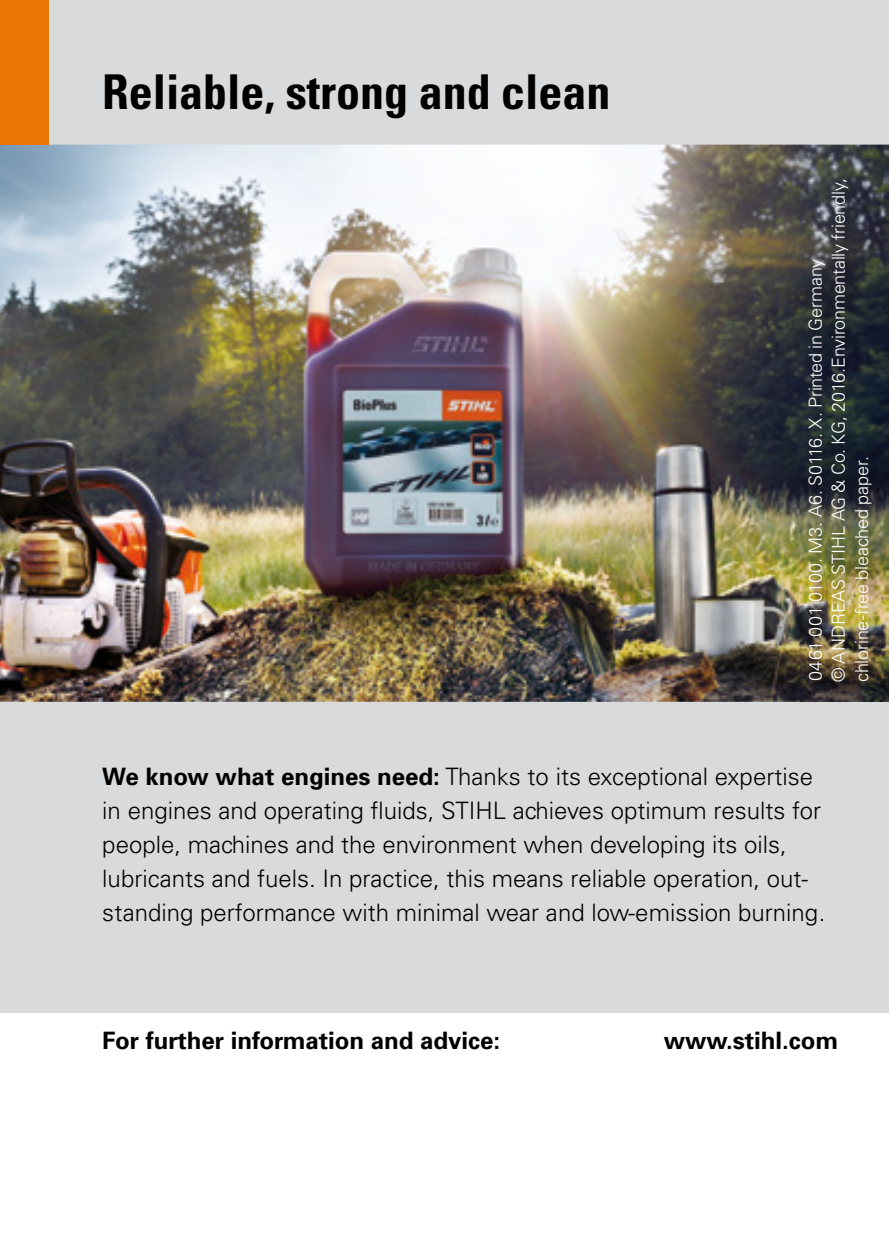
<style>
.page{position:relative;width:889px;height:1259px;background:#fff}
.page>*{position:absolute;margin:0;border:0;box-sizing:border-box;transform-origin:0 0}
.t1{font:700 condensed 48px "Univers";color:#000}
.t2{font:300 24px/33.9px "Univers";color:#000}
.t3{font:700 24px "Univers";color:#000}
.t4{font:300 18px/23.1px "Univers";letter-spacing:-.01em;color:#fff}
.s1{font-weight:700}
</style>
<div class="page">
<div style="left:0;top:0;width:888px;height:145px;background:#d9dadb"></div>
<div style="left:0;top:702px;width:888px;height:311px;background:#d9dadb"></div>
<img style="left:0;top:145px;width:888px;height:557px">
<div style="left:0;top:0;width:49px;height:145px;background:#ec7405"></div>
<img style="left:800px;top:173px;width:88px;height:528px">
<h1 class="t1" style="left:102px;top:62px;width:509px">Reliable, strong and clean</h1>
<p class="t4" style="left:802px;top:682px;width:505px;rotate:-90deg">0461 001 0100. M3. A6. S0116. X. Printed in Germany<br>© ANDREAS STIHL AG &amp; Co. KG, 2016.Environmentally friendly, chlorine-free bleached paper.</p>
<p class="t2" style="left:102px;top:758px;width:724px"><span class="s1">We know what engines need:</span> Thanks to its exceptional expertise in engines and operating fluids, STIHL achieves optimum results for people, machines and the environment when developing its oils, lubricants and fuels. In practice, this means reliable operation, out&shy;standing performance with minimal wear and low-emission burning.</p>
<p class="t3" style="left:102px;top:1024px;width:399px">For further information and advice:</p>
<p class="t3" style="left:663px;top:1024px;width:176px">www.stihl.com</p>
</div>
